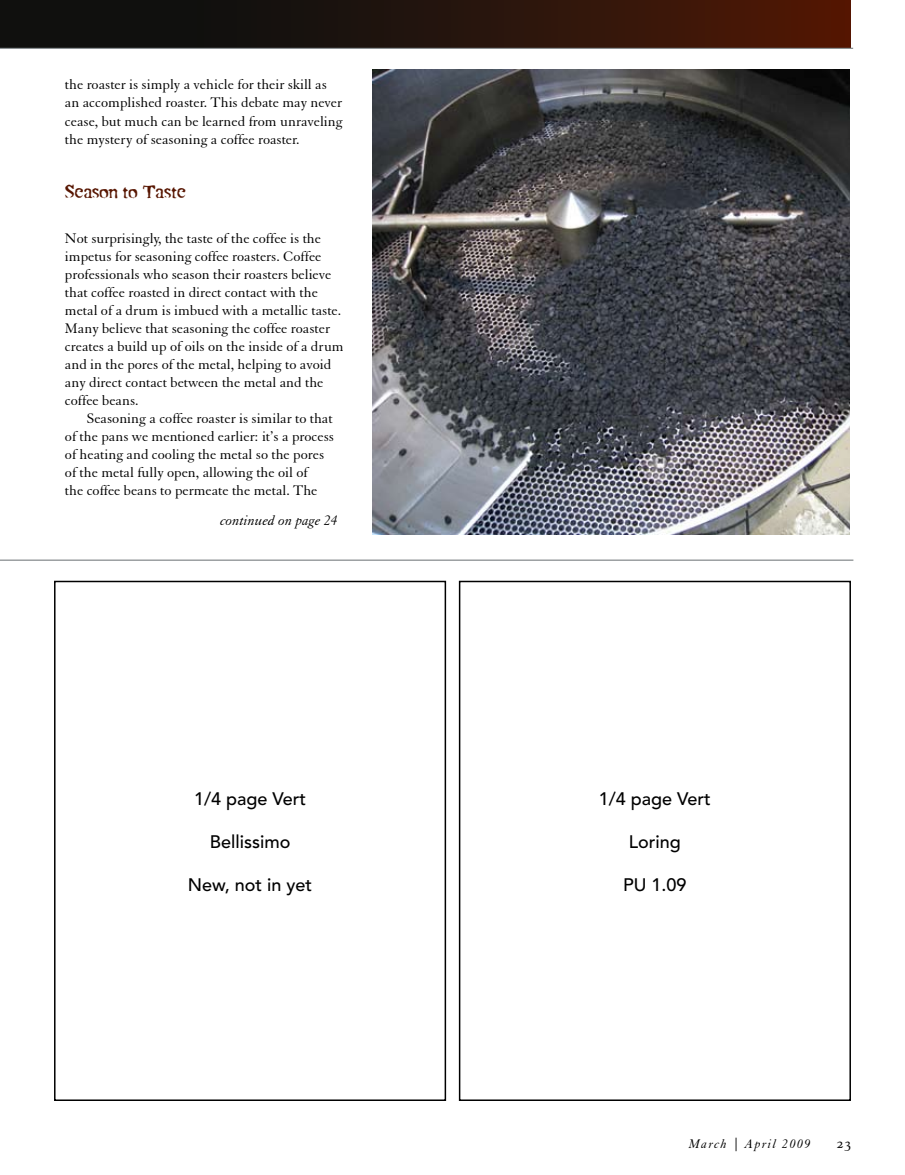
<style>
.page{position:relative;width:905px;height:1175px;background:#fff}
.page>*{position:absolute;margin:0;border:0;box-sizing:border-box;transform-origin:0 0}
.t1{font:500 18px "Avenir";color:#000}
.t2{font:18px "Moonshine";color:#571501}
.t3{font:15px/18px "Elegant Garamond BT";color:#000}
.t4{font:italic 15px "Elegant Garamond BT";color:#000}
.t5{font:15px "Goudy SC";color:#000}
.t6{font:italic 13.5px "Elegant Garamond BT";letter-spacing:.1em;color:#000}
</style>
<div class="page">
<div style="left:0;top:0;width:850px;height:48px;background:linear-gradient(to right,#030f11,#4c1806)"></div>
<hr style="left:0;top:48px;width:853px;height:1px;background:#696f72">
<hr style="left:0;top:560px;width:853px;height:1px;background:#696f72">
<div style="left:459px;top:580px;width:391px;height:521px;border:2px solid #000"></div>
<div style="left:54px;top:580px;width:392px;height:521px;border:2px solid #000"></div>
<img style="left:372px;top:69px;width:477px;height:465px">
<p class="t3" style="left:65px;top:75px;width:279px">the roaster is simply a vehicle for their skill as an accomplished roaster. This debate may never cease, but much can be learned from unraveling the mystery of seasoning a coffee roaster.</p>
<p class="t2" style="left:65px;top:180px;width:122px">Season to Taste</p>
<p class="t3" style="left:65px;top:228px;width:280px">Not surprisingly, the taste of the coffee is the impetus for seasoning coffee roasters. Coffee professionals who season their roasters believe that coffee roasted in direct contact with the metal of a drum is imbued with a metallic taste.<br>Many believe that seasoning the coffee roaster creates a build up of oils on the inside of a drum and in the pores of the metal, helping to avoid any direct contact between the metal and the coffee beans.</p>
<p class="t3" style="left:65px;top:408px;width:270px;text-indent:22px">Seasoning a coffee roaster is similar to that of the pans we mentioned earlier: it’s a process of heating and cooling the metal so the pores of the metal fully open, allowing the oil of<br>the coffee beans to permeate the metal. The</p>
<p class="t4" style="left:220px;top:511px;width:119px">continued on page 24</p>
<p class="t1" style="left:194px;top:788px;width:114px">1/4 page Vert</p>
<p class="t1" style="left:210px;top:831px;width:82px">Bellissimo</p>
<p class="t1" style="left:188px;top:874px;width:126px">New, not in yet</p>
<p class="t1" style="left:599px;top:788px;width:114px">1/4 page Vert</p>
<p class="t1" style="left:629px;top:831px;width:54px">Loring</p>
<p class="t1" style="left:623px;top:874px;width:65px">PU 1.09</p>
<p class="t6" style="left:689px;top:1135px;width:123px">March | April 2009</p>
<p class="t5" style="left:836px;top:1133px;width:16px">23</p>
</div>
